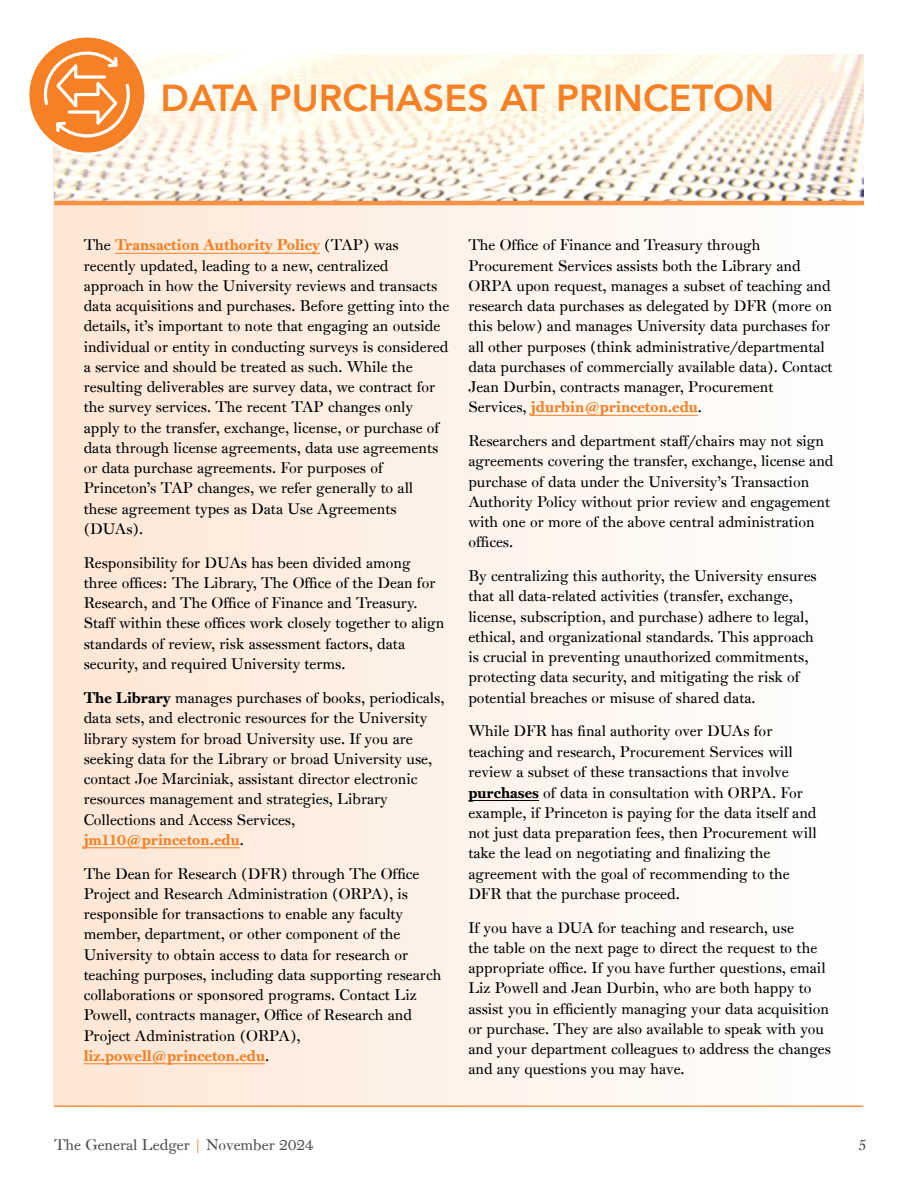
<style>
.page{position:relative;width:918px;height:1188px;background:#fff}
.page>*{position:absolute;margin:0;border:0;box-sizing:border-box;transform-origin:0 0}
.t1{font:800 37.5px "Avenir";color:#f58025}
.t2{font:15px/20.2px "Princeton Monti";color:#000}
.t3{font:15px "Princeton Monti BD";color:#f58025}
.t4{font:15px "Princeton Monti";color:#4d4d4f}
.s1{font-family:"Princeton Monti";color:#000}
.s2{font-family:"Princeton Monti BD"}
.s3{color:#f58025}
</style>
<div class="page">
<div style="left:54px;top:54px;width:810px;height:1053px;background:linear-gradient(to right,#fde6d4,#feffff)"></div>
<img style="left:54px;top:54px;width:810px;height:147px">
<hr style="left:54px;top:1106px;width:809px;height:1px;background:#f79143">
<hr style="left:115px;top:253px;width:205px;height:1px;background:#f58025">
<hr style="left:84px;top:847px;width:156px;height:1px;background:#f58025">
<hr style="left:84px;top:1063px;width:181px;height:1px;background:#f58025">
<hr style="left:531px;top:415px;width:167px;height:1px;background:#f58025">
<hr style="left:468px;top:800px;width:71px;height:1px;background:#000">
<svg style="left:28px;top:36px;width:118px;height:118px;fill:#f58025"></svg>
<div style="left:26px;top:35px;width:121px;height:121px;border:3px solid #fff;border-radius:50%"></div>
<svg style="left:42px;top:47px;width:90px;height:91px"></svg>
<hr style="left:54px;top:201px;width:810px;height:4px;background:#f79143">
<h1 class="t1" style="left:160px;top:68px;width:615px">DATA PURCHASES AT PRINCETON</h1>
<p class="t3" style="left:84px;top:236px;width:317px"><span class="s1">The</span> Transaction Authority Policy <span class="s1">(TAP) was</span></p>
<p class="t2" style="left:84px;top:255px;width:367px">recently updated, leading to a new, centralized approach in how the University reviews and transacts data acquisitions and purchases. Before getting into the details, it’s important to note that engaging an outside individual or entity in conducting surveys is considered a service and should be treated as such. While the resulting deliverables are survey data, we contract for the survey services. The recent TAP changes only apply to the transfer, exchange, license, or purchase of data through license agreements, data use agreements or data purchase agreements. For purposes of Princeton’s TAP changes, we refer generally to all these agreement types as Data Use Agreements (DUAs).</p>
<p class="t2" style="left:84px;top:552px;width:362px">Responsibility for DUAs has been divided among three offices: The Library, The Office of the Dean for Research, and The Office of Finance and Treasury.<br>Staff within these offices work closely together to align standards of review, risk assessment factors, data security, and required University terms.</p>
<p class="t2" style="left:84px;top:688px;width:362px"><span class="s2">The Library</span> manages purchases of books, periodicals, data sets, and electronic resources for the University library system for broad University use. If you are seeking data for the Library or broad University use, contact Joe Marciniak, assistant director electronic resources management and strategies, Library Collections and Access Services,</p>
<p class="t3" style="left:84px;top:830px;width:162px">jm110@princeton.edu<span class="s1">.</span></p>
<p class="t2" style="left:84px;top:863px;width:359px">The Dean for Research (DFR) through The Office Project and Research Administration (ORPA), is responsible for transactions to enable any faculty member, department, or other component of the University to obtain access to data for research or teaching purposes, including data supporting research collaborations or sponsored programs. Contact Liz Powell, contracts manager, Office of Research and Project Administration (ORPA),</p>
<p class="t3" style="left:84px;top:1046px;width:187px">liz.powell@princeton.edu<span class="s1">.</span></p>
<p class="t2" style="left:468px;top:235px;width:366px">The Office of Finance and Treasury through Procurement Services assists both the Library and ORPA upon request, manages a subset of teaching and research data purchases as delegated by DFR (more on this below) and manages University data purchases for all other purposes (think administrative/departmental data purchases of commercially available data). Contact Jean Durbin, contracts manager, Procurement</p>
<p class="t3" style="left:468px;top:398px;width:235px"><span class="s1">Services,</span> jdurbin@princeton.edu<span class="s1">.</span></p>
<p class="t2" style="left:468px;top:431px;width:367px">Researchers and department staff/chairs may not sign agreements covering the transfer, exchange, license and purchase of data under the University’s Transaction Authority Policy without prior review and engagement with one or more of the above central administration offices.</p>
<p class="t2" style="left:468px;top:566px;width:350px">By centralizing this authority, the University ensures that all data-related activities (transfer, exchange, license, subscription, and purchase) adhere to legal, ethical, and organizational standards. This approach is crucial in preventing unauthorized commitments, protecting data security, and mitigating the risk of potential breaches or misuse of shared data.</p>
<p class="t2" style="left:468px;top:721px;width:350px">While DFR has final authority over DUAs for teaching and research, Procurement Services will review a subset of these transactions that involve <span class="s2">purchases</span> of data in consultation with ORPA. For example, if Princeton is paying for the data itself and not just data preparation fees, then Procurement will take the lead on negotiating and finalizing the agreement with the goal of recommending to the DFR that the purchase proceed.</p>
<p class="t2" style="left:468px;top:917px;width:364px">If you have a DUA for teaching and research, use<br>the table on the next page to direct the request to the appropriate office. If you have further questions, email Liz Powell and Jean Durbin, who are both happy to assist you in efficiently managing your data acquisition or purchase. They are also available to speak with you and your department colleagues to address the changes and any questions you may have.</p>
<p class="t4" style="left:54px;top:1135px;width:261px">The General Ledger <span class="s3">|</span> November 2024</p>
<p class="t4" style="left:859px;top:1135px;width:9px">5</p>
</div>
